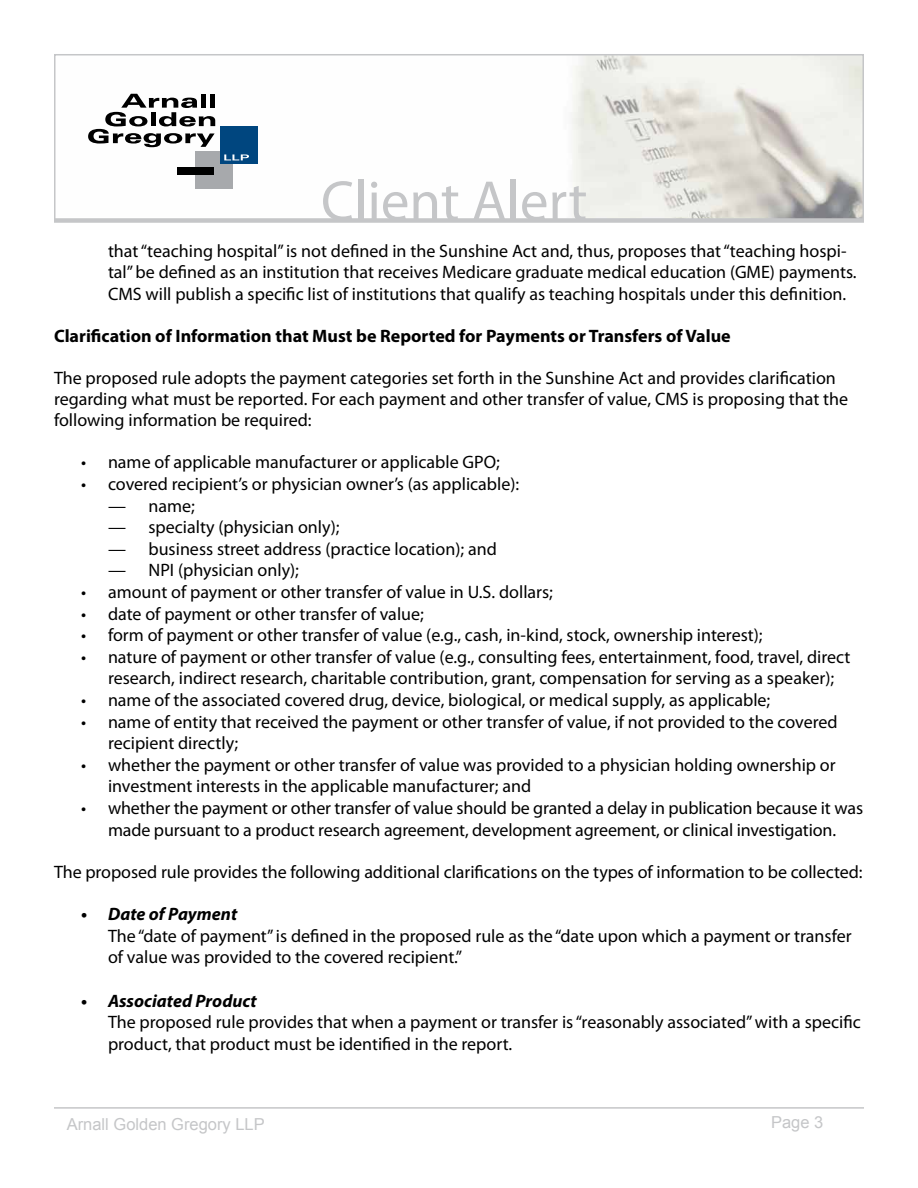
<style>
.page{position:relative;width:918px;height:1188px;background:#fff}
.page>*{position:absolute;margin:0;border:0;box-sizing:border-box;transform-origin:0 0}
.t1{font:57px "Myriad Pro";color:#c5c6c8}
.t2{font:18px/21.6px "Myriad Pro";color:#000}
.t3{font:700 18px "Myriad Pro";color:#000}
.t4{font:italic 700 18px "Myriad Pro";color:#000}
.t5{font:16.5px "Arial";color:#c5c6c8}
</style>
<div class="page">
<hr style="left:54px;top:1107px;width:810px;height:2px;background:#c5c6c8">
<div style="left:54px;top:218px;width:810px;height:5px;background:#d3d4d5"></div>
<svg style="left:54px;top:54px;width:810px;height:168px"></svg>
<h1 class="t1" style="left:321px;top:166px;width:268px">Client Alert</h1>
<p class="t2" style="left:108px;top:239px;width:750px">that “teaching hospital” is not defined in the Sunshine Act and, thus, proposes that “teaching hospi&shy;tal” be defined as an institution that receives Medicare graduate medical education (GME) payments.<br>CMS will publish a specific list of institutions that qualify as teaching hospitals under this definition.</p>
<p class="t3" style="left:54px;top:324px;width:678px">Clarification of Information that Must be Reported for Payments or Transfers of Value</p>
<p class="t2" style="left:54px;top:367px;width:796px;line-height:21px">The proposed rule adopts the payment categories set forth in the Sunshine Act and provides clarification regarding what must be reported. For each payment and other transfer of value, CMS is proposing that the following information be required:</p>
<p class="t2" style="left:81px;top:451px;width:420px">• name of applicable manufacturer or applicable GPO;</p>
<p class="t2" style="left:81px;top:473px;width:440px">• covered recipient’s or physician owner’s (as applicable):</p>
<p class="t2" style="left:108px;top:494px;width:88px">— name;</p>
<p class="t2" style="left:108px;top:516px;width:233px">— specialty (physician only);</p>
<p class="t2" style="left:108px;top:538px;width:390px">— business street address (practice location); and</p>
<p class="t2" style="left:108px;top:559px;width:193px">— NPI (physician only);</p>
<p class="t2" style="left:81px;top:581px;width:474px">• amount of payment or other transfer of value in U.S. dollars;</p>
<p class="t2" style="left:81px;top:602px;width:344px">• date of payment or other transfer of value;</p>
<p class="t2" style="left:81px;top:624px;width:683px">• form of payment or other transfer of value (e.g., cash, in-kind, stock, ownership interest);</p>
<p class="t2" style="left:108px;top:646px;width:744px;text-indent:-27px">• nature of payment or other transfer of value (e.g., consulting fees, entertainment, food, travel, direct research, indirect research, charitable contribution, grant, compensation for serving as a speaker);</p>
<p class="t2" style="left:81px;top:689px;width:691px">• name of the associated covered drug, device, biological, or medical supply, as applicable;</p>
<p class="t2" style="left:108px;top:710px;width:731px;text-indent:-27px">• name of entity that received the payment or other transfer of value, if not provided to the covered recipient directly;</p>
<p class="t2" style="left:108px;top:754px;width:729px;text-indent:-27px">• whether the payment or other transfer of value was provided to a physician holding ownership or investment interests in the applicable manufacturer; and</p>
<p class="t2" style="left:81px;top:797px;width:784px;text-align:center">• whether the payment or other transfer of value should be granted a delay in publication because it was made pursuant to a product research agreement, development agreement, or clinical investigation.</p>
<p class="t2" style="left:54px;top:860px;width:810px">The proposed rule provides the following additional clarifications on the types of information to be collected:</p>
<p class="t4" style="left:81px;top:902px;width:158px">• Date of Payment</p>
<p class="t2" style="left:108px;top:925px;width:745px">The “date of payment” is defined in the proposed rule as the “date upon which a payment or transfer of value was provided to the covered recipient.”</p>
<p class="t4" style="left:81px;top:989px;width:177px">• Associated Product</p>
<p class="t2" style="left:108px;top:1011px;width:754px">The proposed rule provides that when a payment or transfer is “reasonably associated” with a specific product, that product must be identified in the report.</p>
<p class="t5" style="left:67px;top:1114px;width:200px">Arnall Golden Gregory LLP</p>
<p class="t5" style="left:771px;top:1111px;width:54px">Page 3</p>
</div>
